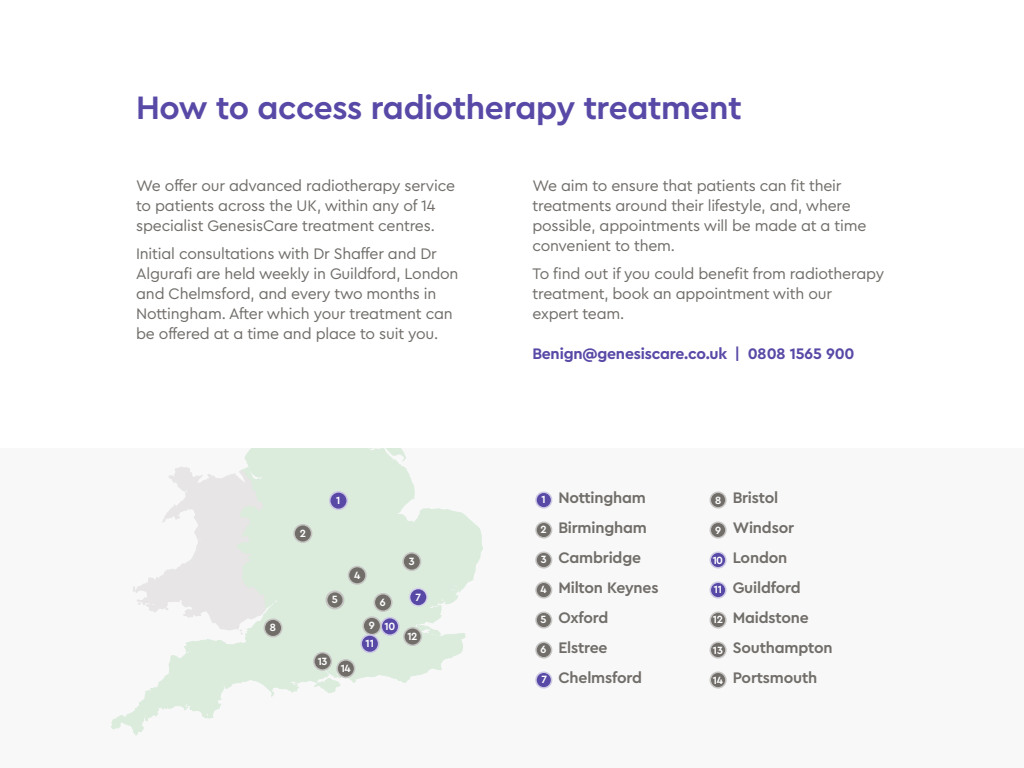
<style>
.page{position:relative;width:1024px;height:768px;background:#fff}
.page>*{position:absolute;margin:0;border:0;box-sizing:border-box;transform-origin:0 0}
.t1{font:700 34px "Genesis Care Sans";letter-spacing:-.01em;color:#5949a7}
.t2{font:16px/20px "Genesis Care Sans";letter-spacing:-.01em;color:#716e6a}
.t3{font:700 16px/30px "Genesis Care Sans";letter-spacing:-.01em;color:#716e6a}
.t4{font:900 16px "Genesis Care Sans";letter-spacing:-.01em;color:#5949a7}
.t5{font:700 11px/17.8px "Genesis Care Sans";letter-spacing:-.05em;color:#fff}
.s1{font-size:11px;color:#fff}
</style>
<div class="page">
<div style="left:0;top:448px;width:1024px;height:320px;background:#f8f8f8"></div>
<svg style="left:111px;top:448px;width:372px;height:287px"></svg>
<svg style="left:430px;top:628px;width:11px;height:8px"></svg>
<svg style="left:314px;top:673px;width:33px;height:21px"></svg>
<svg style="left:132px;top:466px;width:134px;height:169px"></svg>
<div style="left:326px;top:591px;width:18px;height:18px;background:#716e6a;border-radius:50%"></div>
<div style="left:325px;top:590px;width:20px;height:20px;border:2px solid #c6c5c3;border-radius:50%"></div>
<div style="left:330px;top:492px;width:17px;height:17px;background:#5949a7;border-radius:50%"></div>
<div style="left:329px;top:491px;width:19px;height:19px;border:2px solid #cdc8e4;border-radius:50%"></div>
<div style="left:294px;top:525px;width:18px;height:17px;background:#716e6a;border-radius:50%"></div>
<div style="left:293px;top:524px;width:19px;height:19px;border:2px solid #c6c5c3;border-radius:50%"></div>
<div style="left:403px;top:553px;width:18px;height:17px;background:#716e6a;border-radius:50%"></div>
<div style="left:402px;top:552px;width:19px;height:19px;border:2px solid #c6c5c3;border-radius:50%"></div>
<div style="left:348px;top:567px;width:18px;height:17px;background:#716e6a;border-radius:50%"></div>
<div style="left:348px;top:566px;width:19px;height:19px;border:2px solid #c6c5c3;border-radius:50%"></div>
<div style="left:374px;top:594px;width:18px;height:17px;background:#716e6a;border-radius:50%"></div>
<div style="left:374px;top:593px;width:19px;height:19px;border:2px solid #c6c5c3;border-radius:50%"></div>
<div style="left:381px;top:618px;width:18px;height:17px;background:#5949a7;border-radius:50%"></div>
<div style="left:380px;top:617px;width:20px;height:19px;border:2px solid #cdc8e4;border-radius:50%"></div>
<div style="left:410px;top:588px;width:17px;height:18px;background:#5949a7;border-radius:50%"></div>
<div style="left:409px;top:588px;width:19px;height:19px;border:2px solid #d5d2e9;border-radius:50%"></div>
<div style="left:404px;top:628px;width:17px;height:17px;background:#716e6a;border-radius:50%"></div>
<div style="left:403px;top:627px;width:19px;height:19px;border:2px solid #c6c5c3;border-radius:50%"></div>
<div style="left:314px;top:653px;width:17px;height:17px;background:#716e6a;border-radius:50%"></div>
<div style="left:313px;top:652px;width:19px;height:19px;border:2px solid #c6c5c3;border-radius:50%"></div>
<div style="left:337px;top:660px;width:18px;height:17px;background:#716e6a;border-radius:50%"></div>
<div style="left:336px;top:659px;width:19px;height:19px;border:2px solid #c6c5c3;border-radius:50%"></div>
<div style="left:363px;top:617px;width:18px;height:18px;background:#716e6a;border-radius:50%"></div>
<div style="left:362px;top:616px;width:19px;height:19px;border:2px solid #c6c5c3;border-radius:50%"></div>
<div style="left:264px;top:619px;width:18px;height:18px;background:#716e6a;border-radius:50%"></div>
<div style="left:264px;top:618px;width:19px;height:19px;border:2px solid #c6c5c3;border-radius:50%"></div>
<div style="left:361px;top:635px;width:18px;height:17px;background:#5949a7;border-radius:50%"></div>
<div style="left:360px;top:634px;width:19px;height:19px;border:2px solid #cdc8e4;border-radius:50%"></div>
<div style="left:536px;top:492px;width:16px;height:16px;background:#5949a7;border-radius:50%"></div>
<div style="left:535px;top:491px;width:17px;height:18px;border:2px solid #cdc8e4;border-radius:50%"></div>
<div style="left:536px;top:522px;width:16px;height:16px;background:#716e6a;border-radius:50%"></div>
<div style="left:535px;top:521px;width:17px;height:18px;border:2px solid #c6c5c3;border-radius:50%"></div>
<div style="left:536px;top:552px;width:16px;height:16px;background:#716e6a;border-radius:50%"></div>
<div style="left:535px;top:551px;width:17px;height:18px;border:2px solid #c6c5c3;border-radius:50%"></div>
<div style="left:536px;top:582px;width:16px;height:16px;background:#716e6a;border-radius:50%"></div>
<div style="left:535px;top:581px;width:17px;height:18px;border:2px solid #c6c5c3;border-radius:50%"></div>
<div style="left:536px;top:612px;width:16px;height:16px;background:#716e6a;border-radius:50%"></div>
<div style="left:535px;top:611px;width:17px;height:18px;border:2px solid #c6c5c3;border-radius:50%"></div>
<div style="left:536px;top:642px;width:16px;height:16px;background:#716e6a;border-radius:50%"></div>
<div style="left:535px;top:641px;width:17px;height:18px;border:2px solid #c6c5c3;border-radius:50%"></div>
<div style="left:536px;top:672px;width:16px;height:16px;background:#5949a7;border-radius:50%"></div>
<div style="left:535px;top:671px;width:17px;height:18px;border:2px solid #cdc8e4;border-radius:50%"></div>
<div style="left:710px;top:492px;width:16px;height:16px;background:#716e6a;border-radius:50%"></div>
<div style="left:710px;top:491px;width:17px;height:18px;border:2px solid #c6c5c3;border-radius:50%"></div>
<div style="left:710px;top:522px;width:16px;height:16px;background:#716e6a;border-radius:50%"></div>
<div style="left:710px;top:521px;width:17px;height:18px;border:2px solid #c6c5c3;border-radius:50%"></div>
<div style="left:710px;top:552px;width:16px;height:16px;background:#5949a7;border-radius:50%"></div>
<div style="left:710px;top:551px;width:17px;height:18px;border:2px solid #cdc8e4;border-radius:50%"></div>
<div style="left:710px;top:582px;width:16px;height:16px;background:#5949a7;border-radius:50%"></div>
<div style="left:710px;top:581px;width:17px;height:18px;border:2px solid #cdc8e4;border-radius:50%"></div>
<div style="left:710px;top:612px;width:16px;height:16px;background:#716e6a;border-radius:50%"></div>
<div style="left:710px;top:611px;width:17px;height:18px;border:2px solid #c6c5c3;border-radius:50%"></div>
<div style="left:710px;top:642px;width:16px;height:16px;background:#716e6a;border-radius:50%"></div>
<div style="left:710px;top:641px;width:17px;height:18px;border:2px solid #c6c5c3;border-radius:50%"></div>
<div style="left:710px;top:672px;width:16px;height:16px;background:#716e6a;border-radius:50%"></div>
<div style="left:710px;top:671px;width:17px;height:18px;border:2px solid #c6c5c3;border-radius:50%"></div>
<h1 class="t1" style="left:136px;top:86px;width:607px">How to access radiotherapy treatment</h1>
<p class="t2" style="left:136px;top:175px;width:320px">We offer our advanced radiotherapy service to patients across the UK, within any of 14 specialist GenesisCare treatment centres.</p>
<p class="t2" style="left:136px;top:243px;width:324px">Initial consultations with Dr Shaffer and Dr Algurafi are held weekly in Guildford, London and Chelmsford, and every two months in Nottingham. After which your treatment can be offered at a time and place to suit you.</p>
<p class="t5" style="left:300px;top:524px;width:8px">2</p>
<p class="t5" style="left:336px;top:491px;width:6px">1</p>
<p class="t5" style="left:354px;top:566px;width:8px">4</p>
<p class="t5" style="left:332px;top:590px;width:8px">5</p>
<p class="t5" style="left:380px;top:593px;width:8px">6</p>
<p class="t5" style="left:384px;top:617px;width:13px">10</p>
<p class="t5" style="left:270px;top:618px;width:8px">8</p>
<p class="t5" style="left:366px;top:616px;width:11px">9<br>11</p>
<p class="t5" style="left:318px;top:652px;width:11px">13</p>
<p class="t5" style="left:341px;top:659px;width:11px">14</p>
<p class="t5" style="left:409px;top:552px;width:7px">3</p>
<p class="t5" style="left:415px;top:587px;width:7px">7</p>
<p class="t5" style="left:408px;top:627px;width:11px">12</p>
<p class="t2" style="left:532px;top:175px;width:335px">We aim to ensure that patients can fit their treatments around their lifestyle, and, where possible, appointments will be made at a time convenient to them.</p>
<p class="t2" style="left:532px;top:263px;width:353px">To find out if you could benefit from radiotherapy treatment, book an appointment with our<br>expert team.</p>
<p class="t4" style="left:532px;top:344px;width:324px">Benign@genesiscare.co.uk | 0808 1565 900</p>
<p class="t3" style="left:541px;top:482px;width:120px"><span class="s1">1</span> Nottingham<br><span class="s1">2</span> Birmingham<br><span class="s1">3</span> Cambridge<br><span class="s1">4</span> Milton Keynes<br><span class="s1">5</span> Oxford<br><span class="s1">6</span> Elstree<br><span class="s1">7</span> Chelmsford</p>
<p class="t3" style="left:713px;top:482px;width:121px"><span class="s1">8</span> Bristol<br><span class="s1">9</span> Windsor<br><span class="s1">10</span> London<br><span class="s1">11</span> Guildford<br><span class="s1">12</span> Maidstone<br><span class="s1">13</span> Southampton<br><span class="s1">14</span> Portsmouth</p>
</div>
